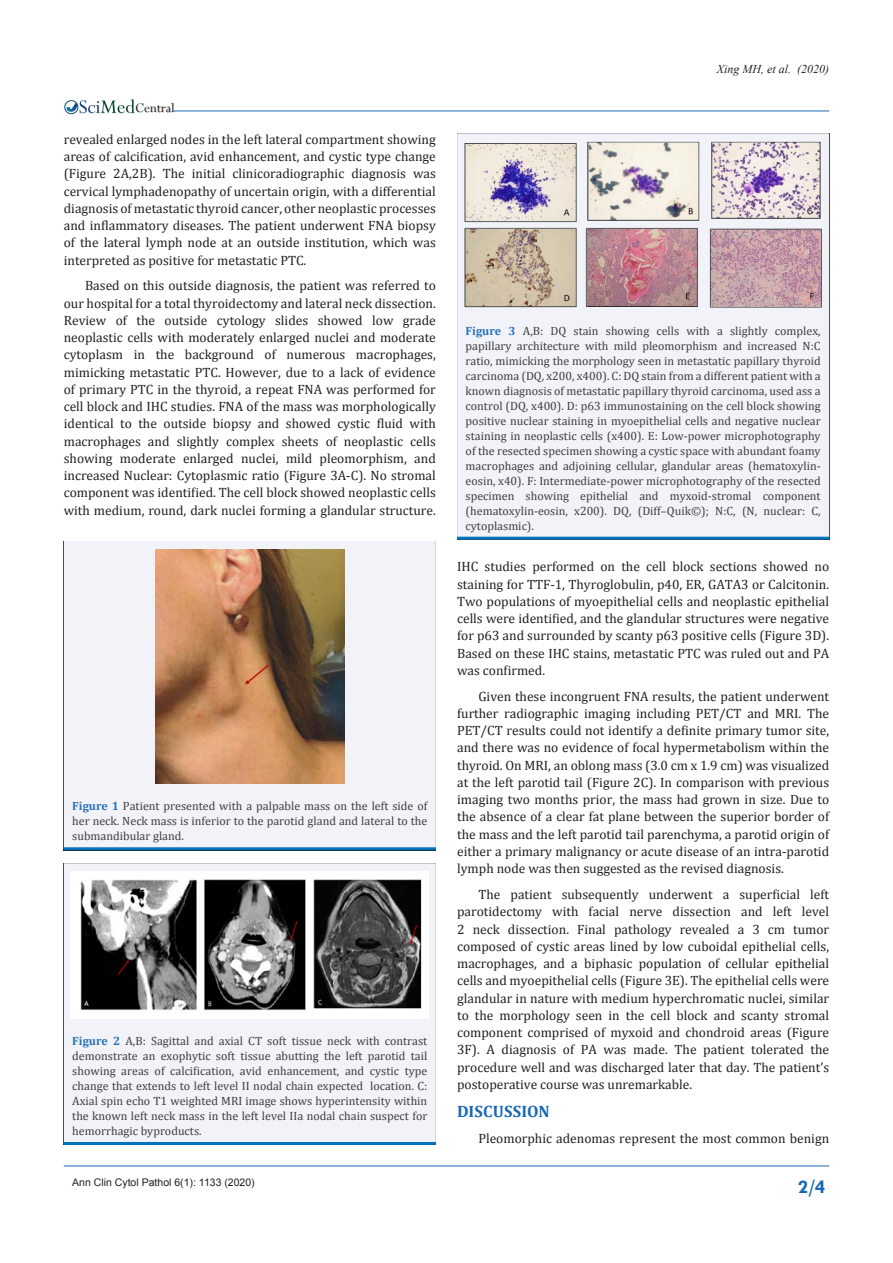
<style>
.page{position:relative;width:893px;height:1263px;background:#fff}
.page>*{position:absolute;margin:0;border:0;box-sizing:border-box;transform-origin:0 0}
.t1{font:700 19.5px "Tw Cen";color:#1768b4}
.t2{font:700 16.5px "Cambria";letter-spacing:.01em;color:#1768b4}
.t3{font:14.55px "Perpetua";color:#211e1e}
.t4{font:13.5px/17.2px "Cambria";color:#231f20;text-align:justify}
.t5{font:12px/15px "Cambria";color:#3e3e3f;text-align:justify}
.t6{font:italic 12px "Times New Roman";color:#231f20}
.t7{font:10.5px "Arial";color:#231f20}
.s1{font-weight:700;color:#2a71b8}
</style>
<div class="page">
<img style="left:79px;top:103px;width:96px;height:11px">
<div style="left:64px;top:100px;width:14px;height:14px;border:1px solid #074d7c;border-radius:50%"></div>
<svg style="left:66px;top:99px;width:69px;height:14px"></svg>
<hr style="left:64px;top:1166px;width:765px;height:1px;background:#1768b4">
<hr style="left:174px;top:111px;width:655px;height:1px;background:#1768b4">
<div style="left:64px;top:541px;width:372px;height:306px;background:#f1f3f9"></div>
<hr style="left:64px;top:847px;width:372px;height:3px;background:#0072bc">
<img style="left:156px;top:549px;width:188px;height:235px">
<div style="left:64px;top:863px;width:372px;height:279px;background:#f1f3f9"></div>
<hr style="left:64px;top:1142px;width:372px;height:3px;background:#0072bc">
<img style="left:71px;top:872px;width:358px;height:146px">
<div style="left:457px;top:133px;width:372px;height:404px;background:#f1f3f9"></div>
<hr style="left:457px;top:537px;width:372px;height:3px;background:#0072bc">
<img style="left:464px;top:142px;width:358px;height:166px">
<p class="t3" style="left:135px;top:99px;width:41px">Central</p>
<p class="t4" style="left:64px;top:130px;width:374px">revealed enlarged nodes in the left lateral compartment showing areas of calcification, avid enhancement, and cystic type change (Figure 2A,2B). The initial clinicoradiographic diagnosis was cervical lymphadenopathy of uncertain origin, with a differential diagnosis of metastatic thyroid cancer, other neoplastic processes and inflammatory diseases. The patient underwent FNA biopsy of the lateral lymph node at an outside institution, which was interpreted as positive for metastatic PTC.</p>
<p class="t4" style="left:64px;top:277px;width:374px;text-indent:21px">Based on this outside diagnosis, the patient was referred to our hospital for a total thyroidectomy and lateral neck dissection.<br>Review of the outside cytology slides showed low grade neoplastic cells with moderately enlarged nuclei and moderate cytoplasm in the background of numerous macrophages, mimicking metastatic PTC. However, due to a lack of evidence of primary PTC in the thyroid, a repeat FNA was performed for cell block and IHC studies. FNA of the mass was morphologically identical to the outside biopsy and showed cystic fluid with macrophages and slightly complex sheets of neoplastic cells showing moderate enlarged nuclei, mild pleomorphism, and increased Nuclear: Cytoplasmic ratio (Figure 3A-C). No stromal component was identified. The cell block showed neoplastic cells with medium, round, dark nuclei forming a glandular structure.</p>
<p class="t5" style="left:72px;top:799px;width:357px"><span class="s1">Figure 1</span> Patient presented with a palpable mass on the left side of her neck. Neck mass is inferior to the parotid gland and lateral to the submandibular gland.</p>
<p class="t5" style="left:72px;top:1033px;width:357px"><span class="s1">Figure 2</span> A,B: Sagittal and axial CT soft tissue neck with contrast demonstrate an exophytic soft tissue abutting the left parotid tail showing areas of calcification, avid enhancement, and cystic type change that extends to left level II nodal chain expected location. C:<br>Axial spin echo T1 weighted MRI image shows hyperintensity within the known left neck mass in the left level IIa nodal chain suspect for hemorrhagic byproducts.</p>
<p class="t6" style="left:717px;top:61px;width:114px">Xing MH, et al. (2020)</p>
<p class="t5" style="left:466px;top:323px;width:357px"><span class="s1">Figure 3</span> A,B: DQ stain showing cells with a slightly complex, papillary architecture with mild pleomorphism and increased N:C ratio, mimicking the morphology seen in metastatic papillary thyroid carcinoma (DQ, x200, x400). C: DQ stain from a different patient with a known diagnosis of metastatic papillary thyroid carcinoma, used ass a control (DQ, x400). D: p63 immunostaining on the cell block showing positive nuclear staining in myoepithelial cells and negative nuclear staining in neoplastic cells (x400). E: Low-power microphotography of the resected specimen showing a cystic space with abundant foamy macrophages and adjoining cellular, glandular areas (hematoxylin&shy;eosin, x40). F: Intermediate-power microphotography of the resected specimen showing epithelial and myxoid-stromal component (hematoxylin-eosin, x200). DQ, (Diff–Quik©); N:C, (N, nuclear: C, cytoplasmic).</p>
<p class="t4" style="left:457px;top:558px;width:374px">IHC studies performed on the cell block sections showed no staining for TTF-1, Thyroglobulin, p40, ER, GATA3 or Calcitonin.<br>Two populations of myoepithelial cells and neoplastic epithelial cells were identified, and the glandular structures were negative for p63 and surrounded by scanty p63 positive cells (Figure 3D).<br>Based on these IHC stains, metastatic PTC was ruled out and PA was confirmed.</p>
<p class="t4" style="left:457px;top:687px;width:374px;text-indent:21px">Given these incongruent FNA results, the patient underwent further radiographic imaging including PET/CT and MRI. The PET/CT results could not identify a definite primary tumor site, and there was no evidence of focal hypermetabolism within the thyroid. On MRI, an oblong mass (3.0 cm x 1.9 cm) was visualized at the left parotid tail (Figure 2C). In comparison with previous imaging two months prior, the mass had grown in size. Due to the absence of a clear fat plane between the superior border of the mass and the left parotid tail parenchyma, a parotid origin of either a primary malignancy or acute disease of an intra-parotid lymph node was then suggested as the revised diagnosis.</p>
<p class="t4" style="left:457px;top:886px;width:374px;text-indent:21px">The patient subsequently underwent a superficial left parotidectomy with facial nerve dissection and left level 2 neck dissection. Final pathology revealed a 3 cm tumor composed of cystic areas lined by low cuboidal epithelial cells, macrophages, and a biphasic population of cellular epithelial cells and myoepithelial cells (Figure 3E). The epithelial cells were glandular in nature with medium hyperchromatic nuclei, similar to the morphology seen in the cell block and scanty stromal component comprised of myxoid and chondroid areas (Figure 3F). A diagnosis of PA was made. The patient tolerated the procedure well and was discharged later that day. The patient’s postoperative course was unremarkable.</p>
<p class="t2" style="left:457px;top:1099px;width:94px">DISCUSSION</p>
<p class="t4" style="left:478px;top:1129px;width:352px">Pleomorphic adenomas represent the most common benign</p>
<p class="t7" style="left:72px;top:1175px;width:184px">Ann Clin Cytol Pathol 6(1): 1133 (2020)</p>
<p class="t1" style="left:798px;top:1175px;width:29px">2/4</p>
</div>
